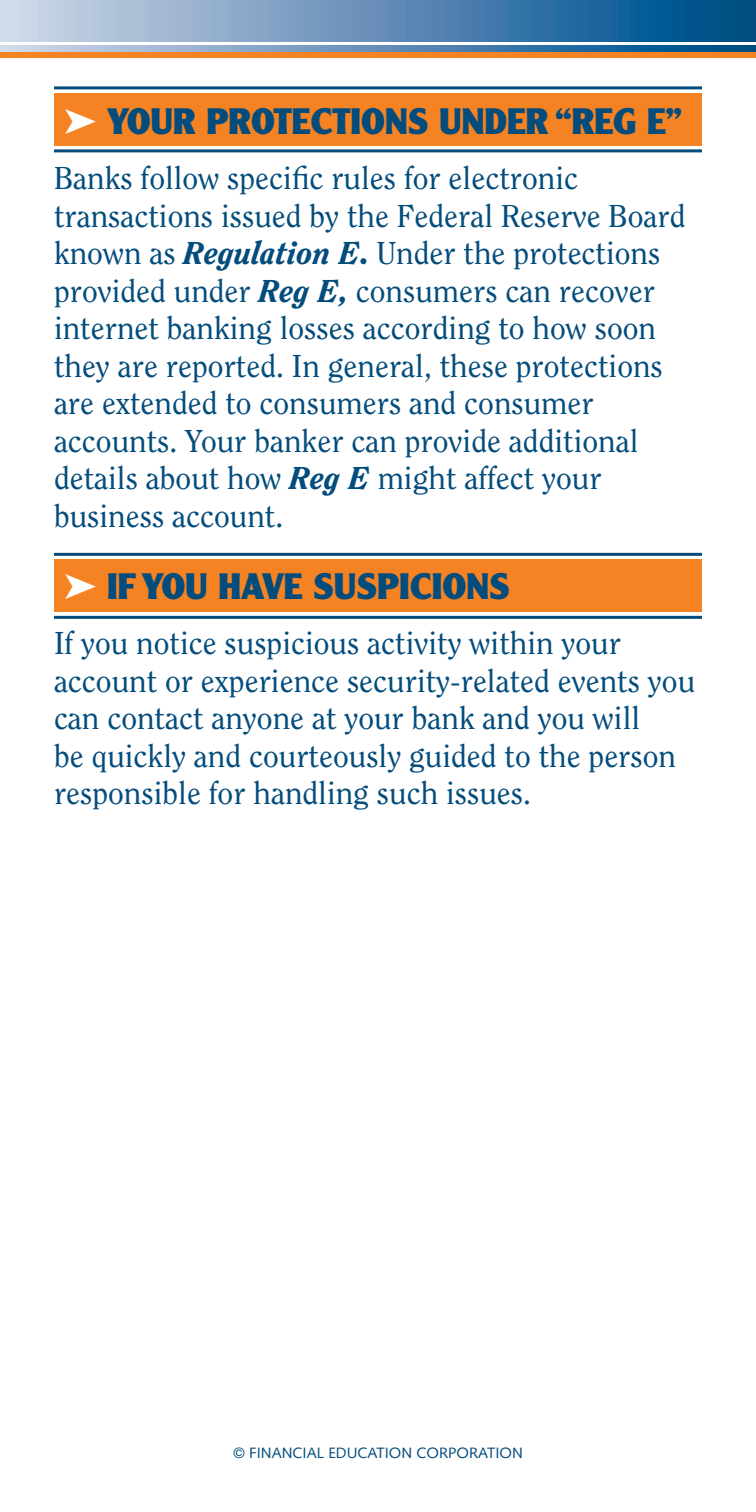
<style>
.page{position:relative;width:756px;height:1512px;background:#fff}
.page>*{position:absolute;margin:0;border:0;box-sizing:border-box;transform-origin:0 0}
.t1{font:900 36px "Clearface Gothic LH";color:#034c7c}
.t2{font:31.5px/37.5px "Clearface";color:#034c7c}
.t3{font:15px "Syntax";color:#034c7c}
.s1{color:#fff}
.s2{font-weight:800;font-style:italic}
</style>
<div class="page">
<div style="left:54px;top:93px;width:648px;height:53px;background:#f58324"></div>
<hr style="left:54px;top:86px;width:648px;height:3px;background:#034c7c">
<hr style="left:54px;top:149px;width:648px;height:3px;background:#034c7c">
<div style="left:54px;top:560px;width:648px;height:52px;background:#f58324"></div>
<hr style="left:54px;top:553px;width:648px;height:3px;background:#034c7c">
<hr style="left:54px;top:616px;width:648px;height:3px;background:#034c7c">
<div style="left:0;top:0;width:756px;height:54px;background:linear-gradient(to right,#d5d8eb,#004786)"></div>
<hr style="left:0;top:42px;width:756px;height:3px;background:#fff">
<div style="left:0;top:52px;width:756px;height:6px;background:#f58324"></div>
<p class="t1" style="left:64px;top:108px;width:620px"><span class="s1">➤</span> YOUR PROTECTIONS UNDER “REG E”</p>
<p class="t2" style="left:54px;top:162px;width:633px">Banks follow specific rules for electronic transactions issued by the Federal Reserve Board known as <span class="s2">Regulation E.</span> Under the protections provided under <span class="s2">Reg E,</span> consumers can recover internet banking losses according to how soon they are reported. In general, these protections are extended to consumers and consumer accounts. Your banker can provide additional details about how <span class="s2">Reg E</span> might affect your business account.</p>
<p class="t1" style="left:64px;top:573px;width:447px"><span class="s1">➤</span> IF YOU HAVE SUSPICIONS</p>
<p class="t2" style="left:54px;top:627px;width:643px">If you notice suspicious activity within your account or experience security-related events you can contact anyone at your bank and you will<br>be quickly and courteously guided to the person responsible for handling such issues.</p>
<p class="t3" style="left:233px;top:1447px;width:291px">© FINANCIAL EDUCATION CORPORATION</p>
</div>
